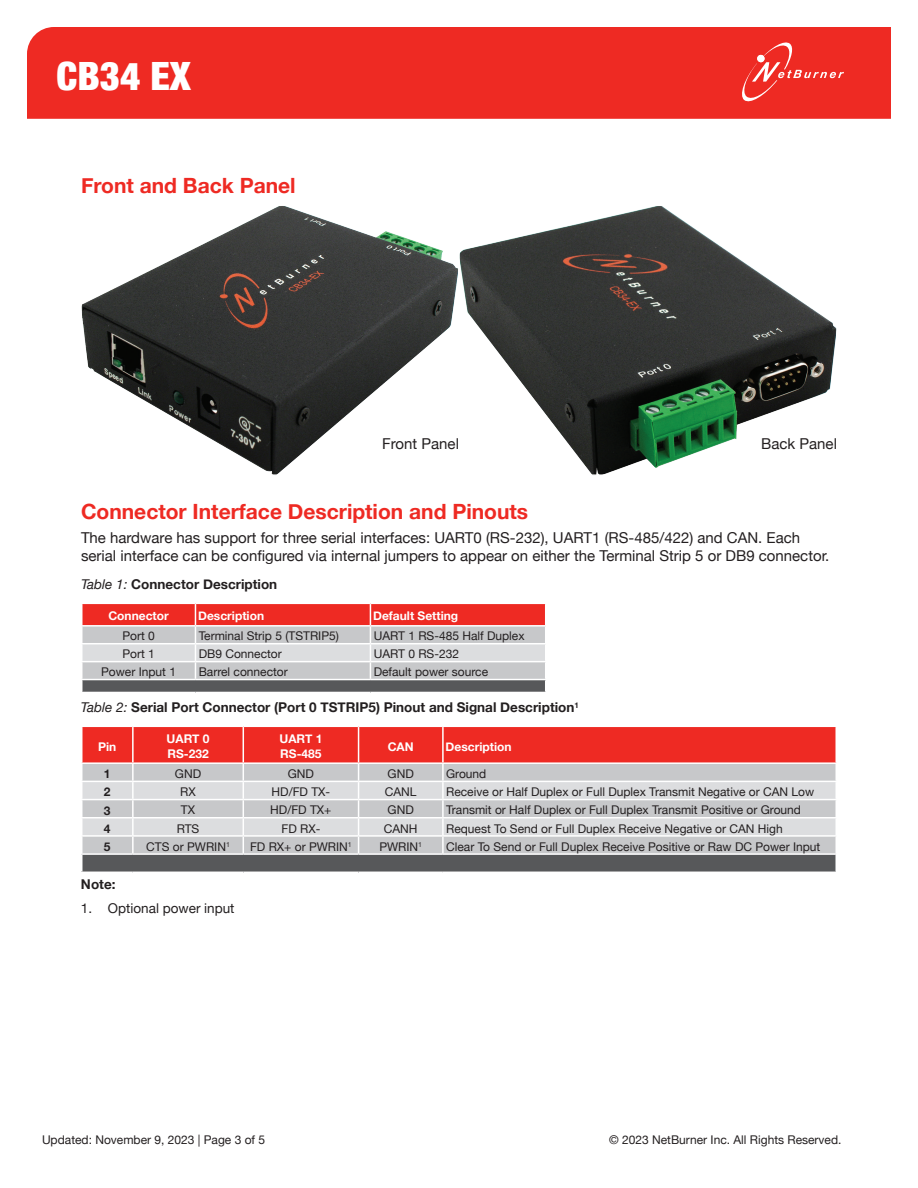
<style>
.page{position:relative;width:918px;height:1188px;background:#fff}
.page>*{position:absolute;margin:0;border:0;box-sizing:border-box;transform-origin:0 0}
.t1{font:900 condensed 39px "Helvetica Neue";color:#fff}
.NB_Subtitle{font:700 21px "Helvetica Neue";color:#ee2a23}
.Part_Number_for_picture{font:15px/18px "Helvetica Neue";color:#231f20}
.t2{font:700 13.5px "Helvetica Neue";color:#231f20}
.t3{font:13.5px "Helvetica Neue";color:#231f20}
.NB_Table_Paragraph{font:12px "Helvetica Neue";color:#231f20}
.NB_Table_Header_Paragraph{font:700 12px "Helvetica Neue";color:#fff}
.NB_Table_Paragraph-2{font:700 12px "Helvetica Neue";color:#231f20}
.s1{color:#fff}
.s2{font-weight:400;font-style:italic}
</style>
<div class="page">
<div style="left:27px;top:27px;width:864px;height:92px;background:#ee2a23"></div>
<svg style="left:739px;top:39px;width:105px;height:66px;background:#ef3c36"></svg>
<svg style="left:82px;top:603px;width:464px;height:89px;background:#ca9d9d"></svg>
<svg style="left:81px;top:727px;width:755px;height:145px;background:#cb9d9d"></svg>
<hr style="left:81px;top:727px;width:1px;height:35px;background:#fff">
<hr style="left:81px;top:762px;width:52px;height:2px;background:#fff">
<hr style="left:133px;top:762px;width:110px;height:2px;background:#fff">
<hr style="left:243px;top:762px;width:116px;height:2px;background:#fff">
<hr style="left:359px;top:762px;width:84px;height:2px;background:#fff">
<hr style="left:443px;top:762px;width:394px;height:2px;background:#fff">
<img style="left:83px;top:207px;width:752px;height:266px">
<h1 class="t1" style="left:56px;top:52px;width:136px">CB34 EX</h1>
<p class="NB_Subtitle" style="left:81px;top:173px;width:216px">Front and Back Panel</p>
<p class="Part_Number_for_picture" style="left:357px;top:434px;width:103px"><span class="s1">ffffff</span>Front Panel</p>
<p class="Part_Number_for_picture" style="left:761px;top:434px;width:77px">Back Panel</p>
<p class="NB_Subtitle" style="left:81px;top:499px;width:449px">Connector Interface Description and Pinouts</p>
<p class="Part_Number_for_picture" style="left:81px;top:528px;width:750px">The hardware has support for three serial interfaces: UART0 (RS-232), UART1 (RS-485/422) and CAN. Each serial interface can be configured via internal jumpers to appear on either the Terminal Strip 5 or DB9 connector.</p>
<p class="t2" style="left:81px;top:576px;width:198px"><span class="s2">Table 1:</span> Connector Description</p>
<p class="NB_Table_Header_Paragraph" style="left:108px;top:609px;width:62px">Connector</p>
<p class="NB_Table_Header_Paragraph" style="left:198px;top:609px;width:67px">Description</p>
<p class="NB_Table_Header_Paragraph" style="left:373px;top:609px;width:87px">Default Setting</p>
<p class="NB_Table_Paragraph" style="left:122px;top:629px;width:34px">Port 0</p>
<p class="NB_Table_Paragraph" style="left:199px;top:629px;width:142px">Terminal Strip 5 (TSTRIP5)</p>
<p class="NB_Table_Paragraph" style="left:374px;top:629px;width:152px">UART 1 RS-485 Half Duplex</p>
<p class="NB_Table_Paragraph" style="left:122px;top:647px;width:34px">Port 1</p>
<p class="NB_Table_Paragraph" style="left:199px;top:647px;width:85px">DB9 Connector</p>
<p class="NB_Table_Paragraph" style="left:374px;top:647px;width:87px">UART 0 RS-232</p>
<p class="NB_Table_Paragraph" style="left:101px;top:665px;width:76px">Power Input 1</p>
<p class="NB_Table_Paragraph" style="left:199px;top:665px;width:91px">Barrel connector</p>
<p class="NB_Table_Paragraph" style="left:374px;top:665px;width:116px">Default power source</p>
<p class="t2" style="left:81px;top:699px;width:499px"><span class="s2">Table 2:</span> Serial Port Connector (Port 0 TSTRIP5) Pinout and Signal Description<sup>1</sup></p>
<p class="NB_Table_Header_Paragraph" style="left:98px;top:739px;width:20px">Pin</p>
<p class="NB_Table_Header_Paragraph" style="left:167px;top:732px;width:44px">UART 0</p>
<p class="NB_Table_Header_Paragraph" style="left:167px;top:746px;width:43px">RS-232</p>
<p class="NB_Table_Header_Paragraph" style="left:279px;top:732px;width:44px">UART 1</p>
<p class="NB_Table_Header_Paragraph" style="left:280px;top:746px;width:43px">RS-485</p>
<p class="NB_Table_Header_Paragraph" style="left:388px;top:739px;width:28px">CAN</p>
<p class="NB_Table_Header_Paragraph" style="left:446px;top:739px;width:67px">Description</p>
<p class="NB_Table_Paragraph-2" style="left:104px;top:766px;width:8px">1</p>
<p class="NB_Table_Paragraph" style="left:175px;top:767px;width:28px">GND</p>
<p class="NB_Table_Paragraph" style="left:288px;top:767px;width:28px">GND</p>
<p class="NB_Table_Paragraph" style="left:388px;top:767px;width:28px">GND</p>
<p class="NB_Table_Paragraph" style="left:446px;top:767px;width:42px">Ground</p>
<p class="NB_Table_Paragraph-2" style="left:104px;top:785px;width:8px">2</p>
<p class="NB_Table_Paragraph" style="left:180px;top:785px;width:17px">RX</p>
<p class="NB_Table_Paragraph" style="left:272px;top:785px;width:60px">HD/FD TX-</p>
<p class="NB_Table_Paragraph" style="left:385px;top:785px;width:33px">CANL</p>
<p class="NB_Table_Paragraph" style="left:446px;top:785px;width:370px">Receive or Half Duplex or Full Duplex Transmit Negative or CAN Low</p>
<p class="NB_Table_Paragraph-2" style="left:104px;top:803px;width:8px">3</p>
<p class="NB_Table_Paragraph" style="left:181px;top:803px;width:16px">TX</p>
<p class="NB_Table_Paragraph" style="left:270px;top:803px;width:63px">HD/FD TX+</p>
<p class="NB_Table_Paragraph" style="left:388px;top:803px;width:28px">GND</p>
<p class="NB_Table_Paragraph" style="left:446px;top:803px;width:356px">Transmit or Half Duplex or Full Duplex Transmit Positive or Ground</p>
<p class="NB_Table_Paragraph-2" style="left:104px;top:821px;width:8px">4</p>
<p class="NB_Table_Paragraph" style="left:177px;top:821px;width:24px">RTS</p>
<p class="NB_Table_Paragraph" style="left:281px;top:821px;width:40px">FD RX-</p>
<p class="NB_Table_Paragraph" style="left:384px;top:821px;width:35px">CANH</p>
<p class="NB_Table_Paragraph" style="left:446px;top:821px;width:338px">Request To Send or Full Duplex Receive Negative or CAN High</p>
<p class="NB_Table_Paragraph-2" style="left:104px;top:839px;width:8px">5</p>
<p class="NB_Table_Paragraph" style="left:146px;top:839px;width:85px">CTS or PWRIN<sup>1</sup></p>
<p class="NB_Table_Paragraph" style="left:250px;top:839px;width:103px">FD RX+ or PWRIN<sup>1</sup></p>
<p class="NB_Table_Paragraph" style="left:379px;top:839px;width:44px">PWRIN<sup>1</sup></p>
<p class="NB_Table_Paragraph" style="left:446px;top:839px;width:376px">Clear To Send or Full Duplex Receive Positive or Raw DC Power Input</p>
<p class="t2" style="left:81px;top:875px;width:36px">Note:</p>
<p class="t3" style="left:81px;top:901px;width:155px">1. Optional power input</p>
<p class="NB_Table_Paragraph" style="left:42px;top:1132px;width:225px">Updated: November 9, 2023 | Page 3 of 5</p>
<p class="NB_Table_Paragraph" style="left:609px;top:1132px;width:234px">© 2023 NetBurner Inc. All Rights Reserved.</p>
</div>
